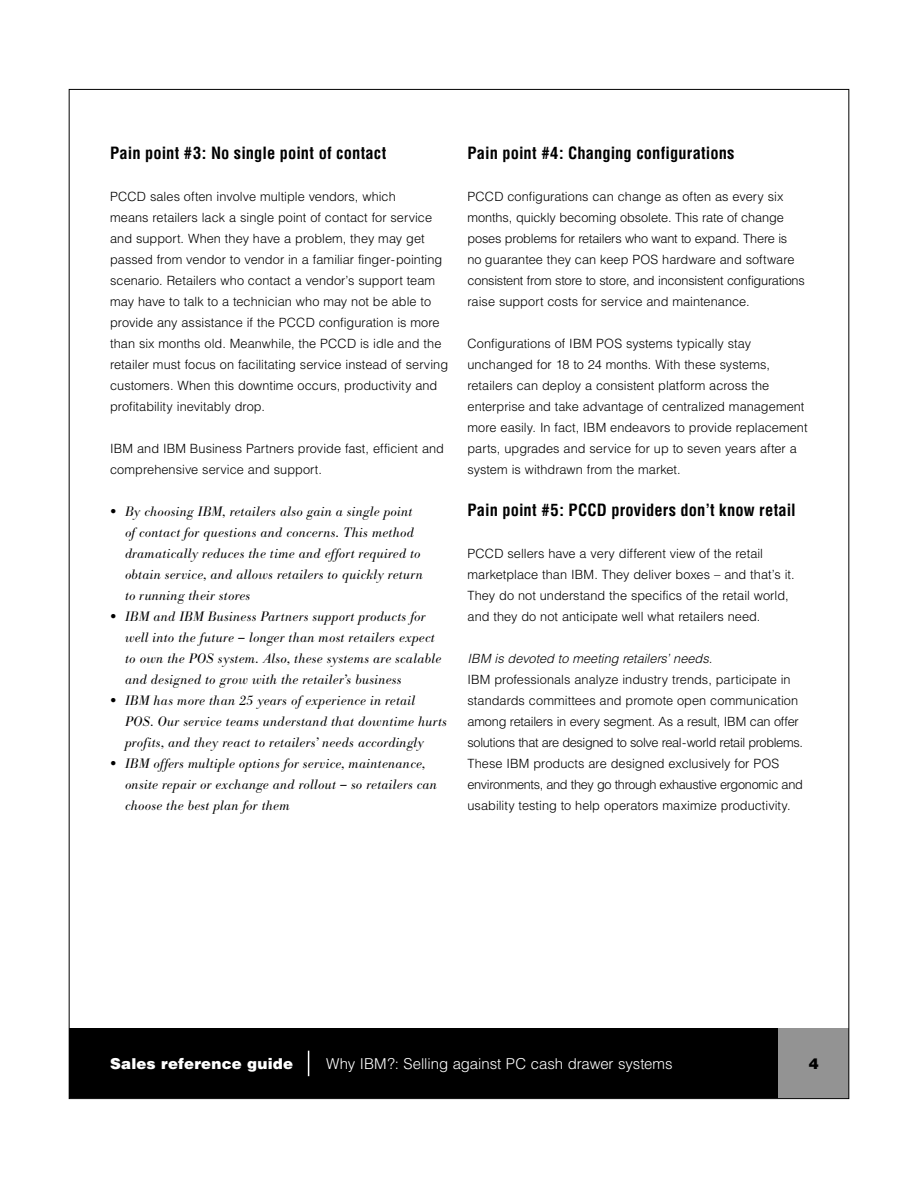
<style>
.page{position:relative;width:918px;height:1188px;background:#fff}
.page>*{position:absolute;margin:0;border:0;box-sizing:border-box;transform-origin:0 0}
.Main{font:700 condensed 16.5px "Helvetica";letter-spacing:.005em;color:#000}
.t1{font:300 15px "Helvetica";letter-spacing:-.005em;color:#fff}
.t2{font:900 15px "Helvetica";letter-spacing:.015em;color:#fff}
.t3{font:900 15px "Helvetica";color:#000}
.Bodbullet{font:italic 13.5px/21px "IBM Bodoni BE Light";letter-spacing:.02em;color:#000}
.BR_2_3_column_Helvetica_text{font:300 12.75px/21px "Helvetica";color:#000}
.Ital_Sub{font:italic 300 12.75px "Helvetica";color:#000}
.s1{font-style:normal;font-size:19.5px}
</style>
<div class="page">
<div style="left:69px;top:1028px;width:780px;height:71px;background:#000"></div>
<div style="left:778px;top:1028px;width:71px;height:71px;background:#939393"></div>
<svg style="left:308px;top:1051px;width:1px;height:25px"></svg>
<p class="Main" style="left:110px;top:143px;width:278px">Pain point #3: No single point of contact</p>
<p class="BR_2_3_column_Helvetica_text" style="left:110px;top:186px;width:340px">PCCD sales often involve multiple vendors, which<br>means retailers lack a single point of contact for service and support. When they have a problem, they may get passed from vendor to vendor in a familiar finger-pointing scenario. Retailers who contact a vendor’s support team may have to talk to a technician who may not be able to provide any assistance if the PCCD configuration is more than six months old. Meanwhile, the PCCD is idle and the retailer must focus on facilitating service instead of serving customers. When this downtime occurs, productivity and profitability inevitably drop.</p>
<p class="BR_2_3_column_Helvetica_text" style="left:110px;top:438px;width:335px">IBM and IBM Business Partners provide fast, efficient and comprehensive service and support.</p>
<p class="Bodbullet" style="left:125px;top:501px;width:299px;text-indent:-15px"><span class="s1">•</span> By choosing IBM, retailers also gain a single point of contact for questions and concerns. This method dramatically reduces the time and effort required to obtain service, and allows retailers to quickly return to running their stores</p>
<p class="Bodbullet" style="left:125px;top:606px;width:318px;text-indent:-15px"><span class="s1">•</span> IBM and IBM Business Partners support products for well into the future – longer than most retailers expect to own the POS system. Also, these systems are scalable and designed to grow with the retailer’s business</p>
<p class="Bodbullet" style="left:125px;top:690px;width:324px;text-indent:-15px"><span class="s1">•</span> IBM has more than 25 years of experience in retail<br>POS. Our service teams understand that downtime hurts profits, and they react to retailers’ needs accordingly</p>
<p class="Bodbullet" style="left:125px;top:753px;width:313px;text-indent:-15px"><span class="s1">•</span> IBM offers multiple options for service, maintenance, onsite repair or exchange and rollout – so retailers can choose the best plan for them</p>
<p class="Main" style="left:468px;top:143px;width:269px">Pain point #4: Changing configurations</p>
<p class="BR_2_3_column_Helvetica_text" style="left:468px;top:186px;width:339px">PCCD configurations can change as often as every six months, quickly becoming obsolete. This rate of change poses problems for retailers who want to expand. There is<br>no guarantee they can keep POS hardware and software consistent from store to store, and inconsistent configurations raise support costs for service and maintenance.</p>
<p class="BR_2_3_column_Helvetica_text" style="left:468px;top:333px;width:342px">Configurations of IBM POS systems typically stay unchanged for 18 to 24 months. With these systems, retailers can deploy a consistent platform across the enterprise and take advantage of centralized management more easily. In fact, IBM endeavors to provide replacement parts, upgrades and service for up to seven years after a system is withdrawn from the market.</p>
<p class="Main" style="left:468px;top:500px;width:330px">Pain point #5: PCCD providers don’t know retail</p>
<p class="BR_2_3_column_Helvetica_text" style="left:468px;top:543px;width:329px">PCCD sellers have a very different view of the retail marketplace than IBM. They deliver boxes – and that’s it.<br>They do not understand the specifics of the retail world, and they do not anticipate well what retailers need.</p>
<p class="Ital_Sub" style="left:468px;top:651px;width:246px">IBM is devoted to meeting retailers’ needs.</p>
<p class="BR_2_3_column_Helvetica_text" style="left:468px;top:669px;width:337px">IBM professionals analyze industry trends, participate in standards committees and promote open communication among retailers in every segment. As a result, IBM can offer solutions that are designed to solve real-world retail problems.<br>These IBM products are designed exclusively for POS environments, and they go through exhaustive ergonomic and usability testing to help operators maximize productivity.</p>
<p class="t2" style="left:110px;top:1054px;width:185px">Sales reference guide</p>
<p class="t1" style="left:326px;top:1055px;width:348px">Why IBM?: Selling against PC cash drawer systems</p>
<p class="t3" style="left:809px;top:1054px;width:12px">4</p>
</div>
